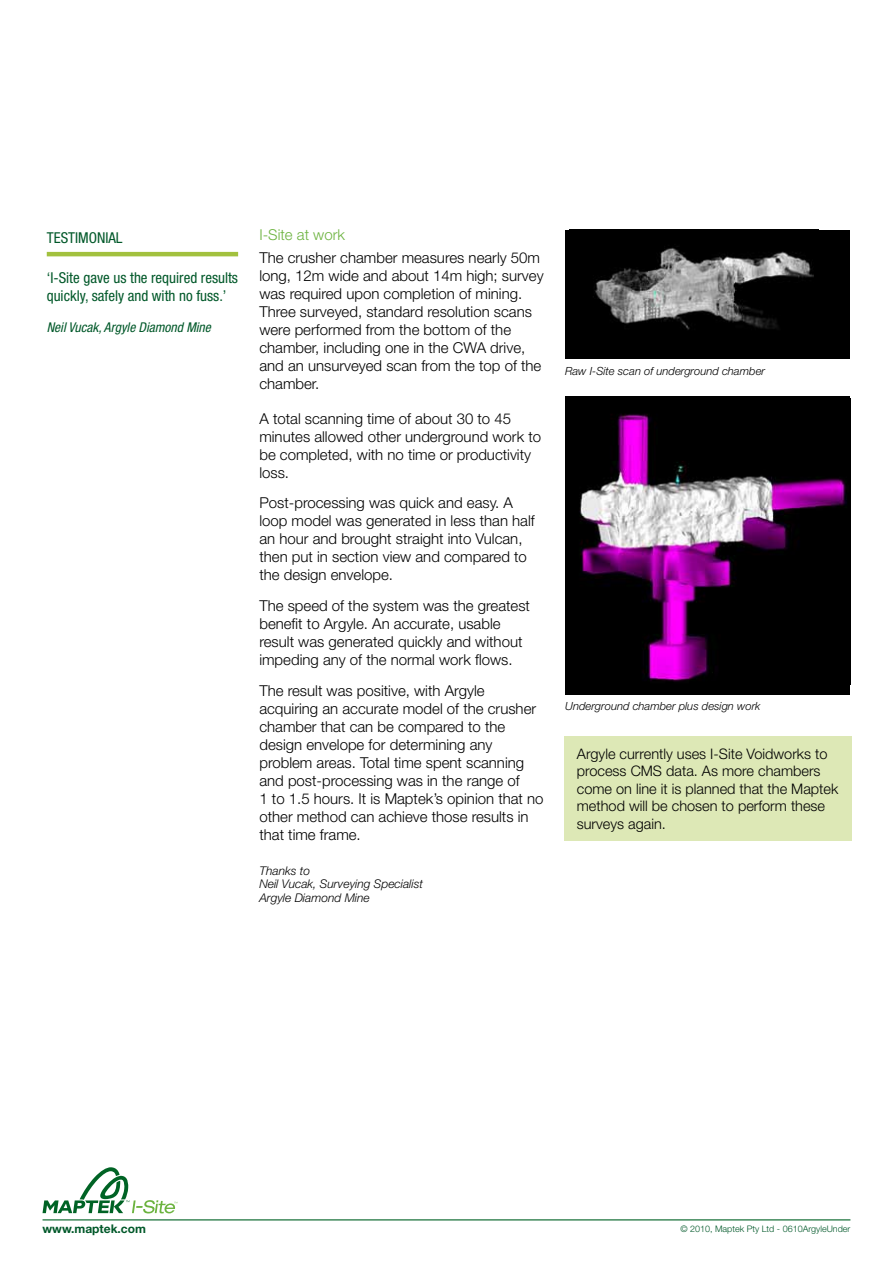
<style>
.page{position:relative;width:893px;height:1263px;background:#fff}
.page>*{position:absolute;margin:0;border:0;box-sizing:border-box;transform-origin:0 0}
.t1{font:300 15px/18px "Helvetica Neue LT Std";color:#000}
.t2{font:condensed 15px/18px "Helvetica Neue LT Std";color:#005829}
.t3{font:300 15px "Helvetica Neue LT Std";color:#6cb33f}
.t4{font:300 14.55px/17.4px "Helvetica Neue LT Std";color:#000}
.t5{font:italic condensed 13.5px "Helvetica Neue LT Std";color:#005829}
.t6{font:italic 300 12px/13.5px "Helvetica Neue LT Std";color:#000}
.t7{font:700 12px "Helvetica Neue LT Std";color:#005829}
.t8{font:italic 300 11.25px "Helvetica Neue LT Std";color:#000}
.t9{font:300 9px "Helvetica Neue LT Std";color:#005829}
</style>
<div class="page">
<svg style="left:43px;top:1167px;width:135px;height:46px"></svg>
<hr style="left:43px;top:1219px;width:807px;height:1px;background:#006325">
<div style="left:565px;top:396px;width:285px;height:299px;background:#000"></div>
<img style="left:579px;top:414px;width:268px;height:268px">
<div style="left:565px;top:230px;width:285px;height:129px;background:#000"></div>
<img style="left:594px;top:247px;width:220px;height:83px">
<hr style="left:47px;top:252px;width:191px;height:4px;background:#a2c13e">
<div style="left:564px;top:736px;width:287px;height:105px;background:#dde8b6"></div>
<p class="t2" style="left:47px;top:229px;width:77px">TESTIMONIAL</p>
<p class="t2" style="left:47px;top:268px;width:193px">‘I-Site gave us the required results quickly, safely and with no fuss.’</p>
<p class="t5" style="left:47px;top:320px;width:166px">Neil Vucak, Argyle Diamond Mine</p>
<p class="t3" style="left:259px;top:226px;width:87px">I-Site at work</p>
<p class="t1" style="left:259px;top:248px;width:286px">The crusher chamber measures nearly 50m long, 12m wide and about 14m high; survey was required upon completion of mining.<br>Three surveyed, standard resolution scans were performed from the bottom of the chamber, including one in the CWA drive, and an unsurveyed scan from the top of the chamber.</p>
<p class="t1" style="left:259px;top:409px;width:283px">A total scanning time of about 30 to 45 minutes allowed other underground work to be completed, with no time or productivity loss.</p>
<p class="t1" style="left:259px;top:494px;width:277px">Post-processing was quick and easy. A loop model was generated in less than half an hour and brought straight into Vulcan, then put in section view and compared to the design envelope.</p>
<p class="t1" style="left:259px;top:596px;width:272px">The speed of the system was the greatest benefit to Argyle. An accurate, usable result was generated quickly and without impeding any of the normal work flows.</p>
<p class="t1" style="left:259px;top:681px;width:286px">The result was positive, with Argyle acquiring an accurate model of the crusher chamber that can be compared to the design envelope for determining any problem areas. Total time spent scanning and post-processing was in the range of<br>1 to 1.5 hours. It is Maptek’s opinion that no other method can achieve those results in that time frame.</p>
<p class="t6" style="left:259px;top:863px;width:165px">Thanks to<br>Neil Vucak, Surveying Specialist<br>Argyle Diamond Mine</p>
<p class="t8" style="left:565px;top:364px;width:201px">Raw I-Site scan of underground chamber</p>
<p class="t8" style="left:565px;top:699px;width:197px">Underground chamber plus design work</p>
<p class="t4" style="left:577px;top:745px;width:263px">Argyle currently uses I-Site Voidworks to process CMS data. As more chambers come on line it is planned that the Maptek method will be chosen to perform these surveys again.</p>
<p class="t7" style="left:43px;top:1221px;width:105px">www.maptek.com</p>
<p class="t9" style="left:680px;top:1223px;width:172px">© 2010, Maptek Pty Ltd - 0610ArgyleUnder</p>
</div>
